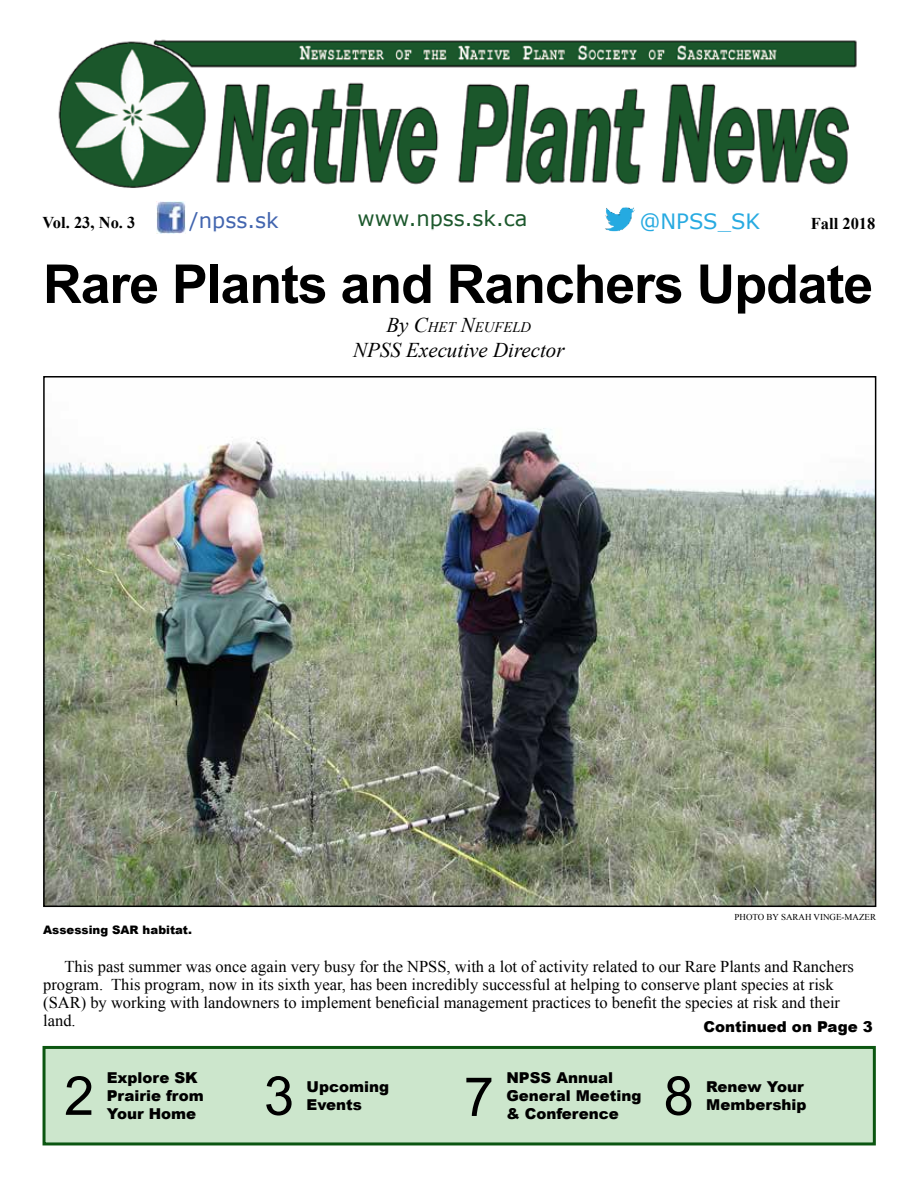
<style>
.page{position:relative;width:918px;height:1188px;background:#fff}
.page>*{position:absolute;margin:0;border:0;box-sizing:border-box;transform-origin:0 0}
.t1{font:54px "Arial";color:#000}
.t2{font:700 53.7px "Arial";letter-spacing:-.02em;color:#000}
.t3{font:21.15px "MS Reference Sans Serif";color:#1c582c}
.t4{font:21.15px "MS Reference Sans Serif";color:#4265af}
.t5{font:21.15px "MS Reference Sans Serif";color:#27aae1}
.t6{font:italic 21px "Times New Roman";color:#000}
.t7{font:16.5px/18px "Times New Roman";color:#000}
.t8{font:700 16.5px "Times New Roman";color:#000}
.t9{font:900 15px/18px "Arial";color:#000}
.t10{font:italic 14.7px "Times New Roman";color:#000}
.t11{font:900 11.7px "Arial";color:#000}
.t12{font:9px "Times New Roman";color:#000}
.s1{font-size:21px}
</style>
<div class="page">
<img style="left:58px;top:39px;width:799px;height:187px">
<img style="left:156px;top:202px;width:29px;height:31px">
<div style="left:188px;top:211px;width:112px;height:21px;background:#fff"></div>
<img style="left:595px;top:202px;width:48px;height:30px">
<div style="left:639px;top:212px;width:127px;height:20px;background:#fff"></div>
<div style="left:357px;top:209px;width:178px;height:21px;background:#fff"></div>
<div style="left:44px;top:1047px;width:830px;height:97px;background:#cce6cc"></div>
<div style="left:43px;top:1046px;width:833px;height:99px;border:3px solid #0b5611"></div>
<img style="left:46px;top:428px;width:827px;height:476px">
<p class="t8" style="left:43px;top:211px;width:94px">Vol. 23, No. 3</p>
<p class="t4" style="left:189px;top:207px;width:91px">/npss.sk</p>
<p class="t3" style="left:358px;top:205px;width:172px">www.npss.sk.ca</p>
<p class="t5" style="left:639px;top:207px;width:122px">@NPSS_SK</p>
<p class="t8" style="left:811px;top:212px;width:66px">Fall 2018</p>
<h2 class="t2" style="left:43px;top:249px;width:832px">Rare Plants and Ranchers Update</h2>
<p class="t10" style="left:386px;top:317px;width:146px"><span class="s1">By</span> <span class="s1">C</span>HET <span class="s1">N</span>EUFELD</p>
<p class="t6" style="left:353px;top:336px;width:213px">NPSS Executive Director</p>
<p class="t11" style="left:43px;top:921px;width:150px">Assessing SAR habitat.</p>
<p class="t12" style="left:735px;top:911px;width:143px">PHOTO BY SARAH VINGE-MAZER</p>
<p class="t7" style="left:43px;top:957px;width:812px;text-indent:21px">This past summer was once again very busy for the NPSS, with a lot of activity related to our Rare Plants and Ranchers program. This program, now in its sixth year, has been incredibly successful at helping to conserve plant species at risk (SAR) by working with landowners to implement beneficial management practices to benefit the species at risk and their land.</p>
<p class="t9" style="left:704px;top:1018px;width:171px">Continued on Page 3</p>
<p class="t9" style="left:107px;top:1068px;width:99px">Explore SK<br>Prairie from<br>Your Home</p>
<p class="t9" style="left:307px;top:1077px;width:84px">Upcoming<br>Events</p>
<p class="t9" style="left:506px;top:1068px;width:137px">NPSS Annual<br>General Meeting &amp; Conference</p>
<p class="t9" style="left:706px;top:1077px;width:99px">Renew Your</p>
<h1 class="t1" style="left:64px;top:1061px;width:32px">2</h1>
<h1 class="t1" style="left:264px;top:1061px;width:32px">3</h1>
<h1 class="t1" style="left:664px;top:1061px;width:32px">8</h1>
<h1 class="t1" style="left:464px;top:1062px;width:32px">7</h1>
<p class="t9" style="left:706px;top:1095px;width:102px">Membership</p>
</div>
